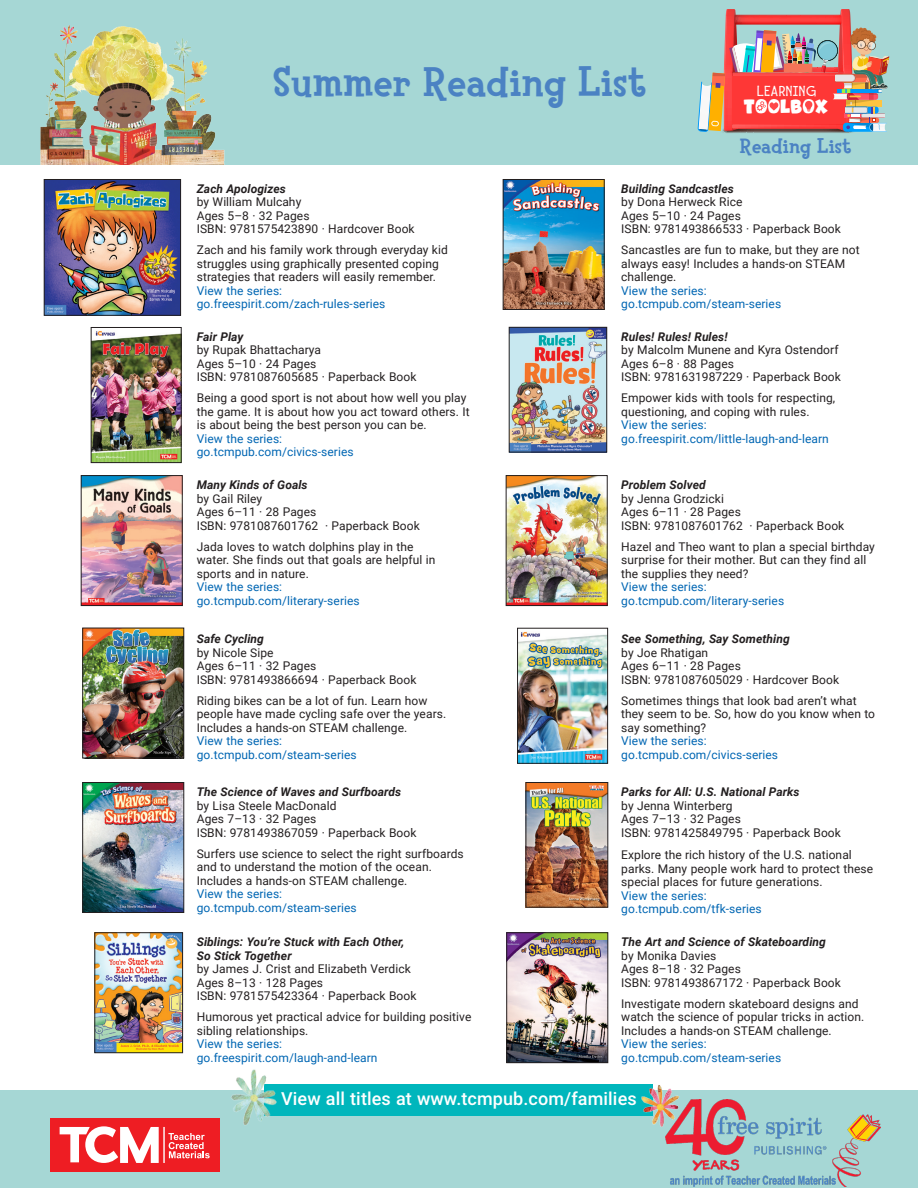
<style>
.page{position:relative;width:918px;height:1188px;background:#fff}
.page>*{position:absolute;margin:0;border:0;box-sizing:border-box;transform-origin:0 0}
.t1{font:800 42px "Fink";letter-spacing:.005em;color:#4b82c3}
.t2{font:800 21px "Fink";letter-spacing:.005em;color:#4b82c3}
.t3{font:500 18px "Roboto";letter-spacing:.005em;color:#fff}
.t4{font:17.85px "Olive Days";color:#fff}
.t5{font:300 14.85px "HSP Tykewriter";color:#fff}
.Book_Descriptions{font:12px/13.5px "Roboto";letter-spacing:.005em;color:#231f20}
.s1{font-weight:700;font-style:italic}
.s2{color:#0166b3}
</style>
<div class="page">
<div style="left:0;top:0;width:918px;height:164px;background:#a6d7d5"></div>
<div style="left:0;top:1091px;width:918px;height:97px;background:#a6d7d5"></div>
<img style="left:46px;top:181px;width:133px;height:133px">
<div style="left:44px;top:179px;width:137px;height:137px;border:1px solid #231f20"></div>
<img style="left:505px;top:181px;width:97px;height:127px">
<div style="left:503px;top:179px;width:101px;height:131px;border:1px solid #231f20"></div>
<img style="left:508px;top:477px;width:97px;height:127px">
<div style="left:506px;top:475px;width:101px;height:131px;border:1px solid #231f20"></div>
<img style="left:83px;top:477px;width:97px;height:127px">
<div style="left:81px;top:475px;width:101px;height:131px;border:1px solid #231f20"></div>
<img style="left:84px;top:784px;width:98px;height:127px">
<div style="left:82px;top:782px;width:102px;height:131px;border:1px solid #231f20"></div>
<img style="left:528px;top:784px;width:78px;height:121px">
<div style="left:526px;top:782px;width:82px;height:125px;border:1px solid #231f20"></div>
<img style="left:511px;top:329px;width:94px;height:121px">
<div style="left:509px;top:327px;width:98px;height:125px;border:1px solid #231f20"></div>
<img style="left:93px;top:331px;width:86px;height:130px">
<div style="left:91px;top:327px;width:90px;height:136px;border:1px solid #231f20"></div>
<img style="left:84px;top:630px;width:98px;height:126px">
<div style="left:82px;top:628px;width:102px;height:130px;border:1px solid #231f20"></div>
<img style="left:519px;top:631px;width:87px;height:131px">
<div style="left:517px;top:628px;width:91px;height:136px;border:1px solid #231f20"></div>
<img style="left:97px;top:935px;width:84px;height:116px">
<div style="left:95px;top:933px;width:88px;height:120px;border:1px solid #231f20"></div>
<img style="left:509px;top:935px;width:97px;height:126px">
<div style="left:507px;top:933px;width:101px;height:130px;border:1px solid #231f20"></div>
<div style="left:50px;top:1118px;width:169px;height:54px;background:#ee1d23"></div>
<svg style="left:60px;top:1126px;width:99px;height:37px"></svg>
<svg style="left:168px;top:1133px;width:42px;height:25px"></svg>
<hr style="left:164px;top:1127px;width:1px;height:36px;background:#fff">
<div style="left:265px;top:1085px;width:388px;height:31px;background:#00b6bc"></div>
<img style="left:40px;top:25px;width:184px;height:139px">
<img style="left:228px;top:1069px;width:50px;height:56px">
<img style="left:636px;top:1084px;width:44px;height:43px">
<img style="left:666px;top:1100px;width:214px;height:87px">
<img style="left:698px;top:9px;width:191px;height:124px">
<p class="t1" style="left:273px;top:56px;width:375px">Summer Reading List</p>
<p class="t5" style="left:757px;top:81px;width:61px">LEARNING</p>
<p class="t4" style="left:744px;top:97px;width:86px">TOOLBOX</p>
<p class="t2" style="left:740px;top:133px;width:113px">Reading List</p>
<p class="Book_Descriptions" style="left:197px;top:182px;width:219px"><span class="s1">Zach Apologizes<br></span>by William Mulcahy<br>Ages 5–8 · 32 Pages<br>ISBN: 9781575423890 · Hardcover Book</p>
<p class="Book_Descriptions" style="left:197px;top:243px;width:253px">Zach and his family work through everyday kid struggles using graphically presented coping strategies that readers will easily remember.<br><span class="s2">View the series: go.freespirit.com/zach-rules-series</span></p>
<p class="Book_Descriptions" style="left:197px;top:329px;width:221px"><span class="s1">Fair Play<br></span>by Rupak Bhattacharya<br>Ages 5–10 · 24 Pages<br>ISBN: 9781087605685 · Paperback Book</p>
<p class="Book_Descriptions" style="left:197px;top:391px;width:274px">Being a good sport is not about how well you play the game. It is about how you act toward others. It is about being the best person you can be.<br><span class="s2">View the series:<br>go.tcmpub.com/civics-series</span></p>
<p class="Book_Descriptions" style="left:197px;top:478px;width:225px"><span class="s1">Many Kinds of Goals<br></span>by Gail Riley<br>Ages 6–11 · 28 Pages<br>ISBN: 9781087601762 · Paperback Book</p>
<p class="Book_Descriptions" style="left:197px;top:539px;width:240px">Jada loves to watch dolphins play in the water. She finds out that goals are helpful in sports and in nature.<br><span class="s2">View the series: go.tcmpub.com/literary-series</span></p>
<p class="Book_Descriptions" style="left:197px;top:632px;width:221px"><span class="s1">Safe Cycling<br></span>by Nicole Sipe<br>Ages 6–11 · 32 Pages<br>ISBN: 9781493866694 · Paperback Book</p>
<p class="Book_Descriptions" style="left:197px;top:693px;width:251px">Riding bikes can be a lot of fun. Learn how people have made cycling safe over the years.<br>Includes a hands-on STEAM challenge.<br><span class="s2">View the series:<br>go.tcmpub.com/steam-series</span></p>
<p class="Book_Descriptions" style="left:197px;top:785px;width:221px"><span class="s1">The Science of Waves and Surfboards </span>by Lisa Steele MacDonald<br>Ages 7–13 · 32 Pages<br>ISBN: 9781493867059 · Paperback Book</p>
<p class="Book_Descriptions" style="left:197px;top:846px;width:269px">Surfers use science to select the right surfboards and to understand the motion of the ocean.<br>Includes a hands-on STEAM challenge.<br><span class="s2">View the series:<br>go.tcmpub.com/steam-series</span></p>
<p class="Book_Descriptions" style="left:197px;top:935px;width:221px"><span class="s1">Siblings: You’re Stuck with Each Other,<br>So Stick Together<br></span>by James J. Crist and Elizabeth Verdick<br>Ages 8–13 · 128 Pages<br>ISBN: 9781575423364 · Paperback Book</p>
<p class="Book_Descriptions" style="left:197px;top:1010px;width:276px">Humorous yet practical advice for building positive sibling relationships.<br><span class="s2">View the series:<br>go.freespirit.com/laugh-and-learn</span></p>
<p class="Book_Descriptions" style="left:621px;top:182px;width:221px"><span class="s1">Building Sandcastles<br></span>by Dona Herweck Rice<br>Ages 5–10 · 24 Pages<br>ISBN: 9781493866533 · Paperback Book</p>
<p class="Book_Descriptions" style="left:621px;top:243px;width:240px">Sancastles are fun to make, but they are not always easy! Includes a hands-on STEAM challenge.<br><span class="s2">View the series: go.tcmpub.com/steam-series</span></p>
<p class="Book_Descriptions" style="left:621px;top:329px;width:221px"><span class="s1">Rules! Rules! Rules!<br></span>by Malcolm Munene and Kyra Ostendorf<br>Ages 6–8 · 88 Pages<br>ISBN: 9781631987229 · Paperback Book</p>
<p class="Book_Descriptions" style="left:621px;top:391px;width:215px">Empower kids with tools for respecting, questioning, and coping with rules.<br><span class="s2">View the series: go.freespirit.com/little-laugh-and-learn</span></p>
<p class="Book_Descriptions" style="left:621px;top:478px;width:225px"><span class="s1">Problem Solved<br></span>by Jenna Grodzicki<br>Ages 6–11 · 28 Pages<br>ISBN: 9781087601762 · Paperback Book</p>
<p class="Book_Descriptions" style="left:621px;top:539px;width:255px">Hazel and Theo want to plan a special birthday surprise for their mother. But can they find all the supplies they need?<br><span class="s2">View the series:<br>go.tcmpub.com/literary-series</span></p>
<p class="Book_Descriptions" style="left:621px;top:632px;width:219px"><span class="s1">See Something, Say Something<br></span>by Joe Rhatigan<br>Ages 6–11 · 28 Pages<br>ISBN: 9781087605029 · Hardcover Book</p>
<p class="Book_Descriptions" style="left:621px;top:693px;width:255px">Sometimes things that look bad aren’t what they seem to be. So, how do you know when to say something?<br><span class="s2">View the series:<br>go.tcmpub.com/civics-series</span></p>
<p class="Book_Descriptions" style="left:621px;top:785px;width:221px"><span class="s1">Parks for All: U.S. National Parks<br></span>by Jenna Winterberg<br>Ages 7–13 · 32 Pages<br>ISBN: 9781425849795 · Paperback Book</p>
<p class="Book_Descriptions" style="left:621px;top:848px;width:253px">Explore the rich history of the U.S. national parks. Many people work hard to protect these special places for future generations.<br><span class="s2">View the series:<br>go.tcmpub.com/tfk-series</span></p>
<p class="Book_Descriptions" style="left:621px;top:935px;width:221px"><span class="s1">The Art and Science of Skateboarding </span>by Monika Davies<br>Ages 8–18 · 32 Pages<br>ISBN: 9781493867172 · Paperback Book</p>
<p class="Book_Descriptions" style="left:621px;top:996px;width:245px">Investigate modern skateboard designs and watch the science of popular tricks in action.<br>Includes a hands-on STEAM challenge.<br><span class="s2">View the series: go.tcmpub.com/steam-series</span></p>
<p class="t3" style="left:281px;top:1086px;width:357px">View all titles at www.tcmpub.com/families</p>
</div>
